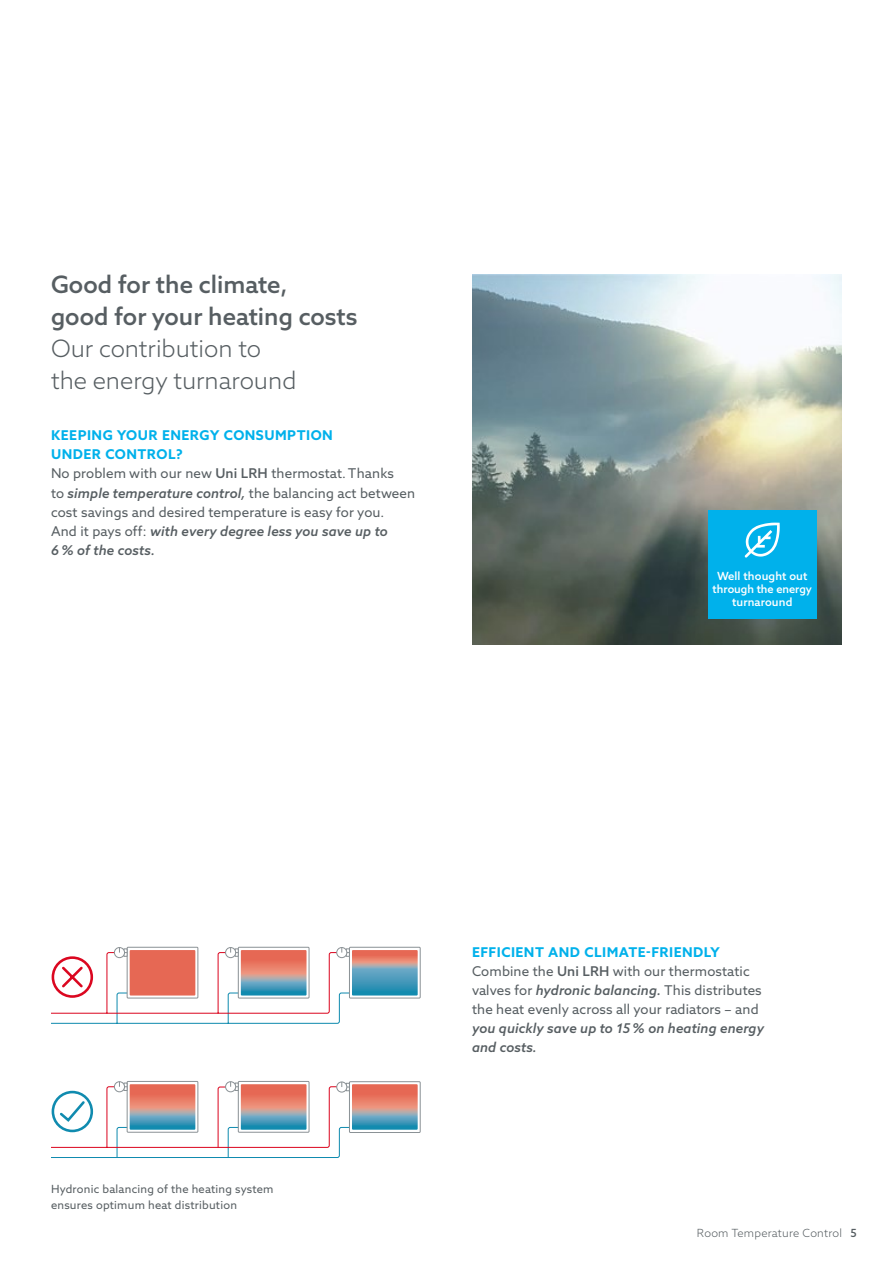
<style>
.page{position:relative;width:893px;height:1263px;background:#fff}
.page>*{position:absolute;margin:0;border:0;box-sizing:border-box;transform-origin:0 0}
.t1{font:500 24px/32px "Azo Sans 2";color:#575e62}
.t2{font:300 24px/32px "Azo Sans 2";color:#575e62}
.t3{font:13.5px/19.2px "Azo Sans 2";letter-spacing:.01em;color:#575e62}
.t4{font:italic 500 13.5px/19.2px "Azo Sans 2";letter-spacing:.01em;color:#575e62}
.t5{font:11.25px/15.9px "Azo Sans 2";letter-spacing:.02em;color:#575e62}
.t6{font:500 11.25px/12.8px "Azo Sans 2";letter-spacing:.01em;color:#fff;text-align:center}
.t7{font:300 11.25px "Azo Sans 2";letter-spacing:.02em;color:#575e62}
.s1{font-weight:700;color:#00b1eb}
.s2{font-weight:500}
.s3{font-weight:500;font-style:italic}
</style>
<div class="page">
<img style="left:472px;top:274px;width:370px;height:370px">
<div style="left:349px;top:947px;width:72px;height:51px;border:1px solid #8b9296"></div>
<div style="left:225px;top:1081px;width:11px;height:11px;border:1px solid #8b9296;border-radius:50%"></div>
<div style="left:114px;top:1081px;width:11px;height:11px;border:1px solid #8b9296;border-radius:50%"></div>
<svg style="left:51px;top:947px;width:367px;height:77px"></svg>
<div style="left:52px;top:956px;width:41px;height:42px;border:3px solid #db0720;border-radius:50%"></div>
<div style="left:349px;top:1081px;width:72px;height:52px;border:1px solid #8b9296"></div>
<div style="left:336px;top:1081px;width:11px;height:11px;border:1px solid #8b9296;border-radius:50%"></div>
<svg style="left:51px;top:1082px;width:367px;height:76px"></svg>
<div style="left:708px;top:510px;width:108px;height:109px;background:#00b1eb"></div>
<h1 class="t1" style="left:51px;top:269px;width:308px">Good for the climate,<br>good for your heating costs</h1>
<h1 class="t2" style="left:51px;top:333px;width:247px">Our contribution to the energy turnaround</h1>
<p class="t3" style="left:51px;top:426px;width:366px"><span class="s1">KEEPING YOUR ENERGY CONSUMPTION<br>UNDER CONTROL?<br></span>No problem with our new <span class="s2">Uni LRH</span> thermostat. Thanks<br>to <span class="s3">simple temperature control,</span> the balancing act between cost savings and desired temperature is easy for you.<br>And it pays off: <span class="s3">with every degree less you save up to<br>6% of the costs.</span></p>
<p class="t6" style="left:713px;top:570px;width:101px">Well thought out through the energy turnaround</p>
<p class="t5" style="left:51px;top:1181px;width:224px">Hydronic balancing of the heating system ensures optimum heat distribution</p>
<p class="t3" style="left:472px;top:942px;width:291px"><span class="s1">EFFICIENT AND CLIMATE-FRIENDLY </span>Combine the <span class="s2">Uni LRH</span> with our thermostatic valves for <span class="s3">hydronic balancing.</span> This distributes the heat evenly across all your radiators – and</p>
<p class="t4" style="left:472px;top:1019px;width:294px">you quickly save up to 15% on heating energy and costs.</p>
<p class="t7" style="left:697px;top:1227px;width:161px">Room Temperature Control <span class="s2">5</span></p>
</div>
